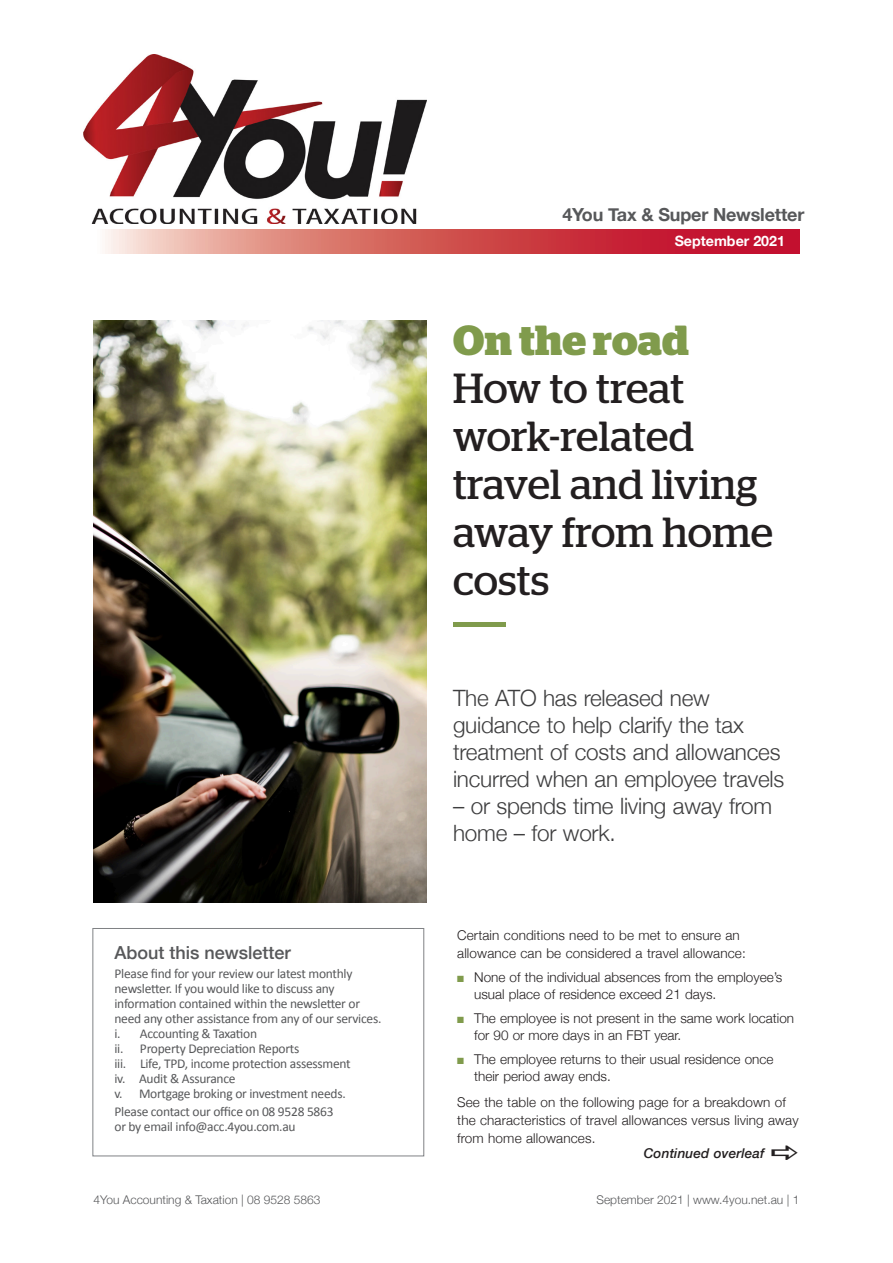
<style>
.page{position:relative;width:893px;height:1263px;background:#fff}
.page>*{position:absolute;margin:0;border:0;box-sizing:border-box;transform-origin:0 0}
.t1{font:42px/48px "Stag";letter-spacing:.005em;color:#231f20}
.t2{font:700 42px "Stag";letter-spacing:.005em;color:#809b4c}
.t3{font:300 22.5px/27px "Helvetica Neue";letter-spacing:-.01em;color:#3e3e3f}
.t4{font:700 18px "Helvetica Neue";letter-spacing:-.01em;color:#57585a}
.t5{font:500 18px "Helvetica Neue";color:#57585a}
.t6{font:700 14.25px "Helvetica Neue";color:#fff}
.t7{font:300 13.5px/18px "Helvetica Neue";color:#231f20}
.t8{font:13.5px/15px "Calibri";letter-spacing:-.02em;color:#57585a}
.t9{font:italic 500 13.5px "Helvetica Neue";letter-spacing:.01em;color:#231f20}
.t10{font:300 12px "Helvetica Neue";color:#57585a}
.s1{color:#809b4c}
</style>
<div class="page">
<hr style="left:453px;top:622px;width:53px;height:4px;background:#809b4c">
<img style="left:93px;top:321px;width:334px;height:582px">
<svg style="left:105px;top:230px;width:694px;height:23px;background:#d45d61"></svg>
<div style="left:92px;top:928px;width:332px;height:228px;border:1px solid #808285"></div>
<img style="left:84px;top:54px;width:342px;height:170px">
<h3 class="t4" style="left:562px;top:201px;width:244px">4You Tax &amp; Super Newsletter</h3>
<p class="t6" style="left:675px;top:229px;width:112px">September 2021</p>
<h1 class="t2" style="left:453px;top:315px;width:238px">On the road</h1>
<h1 class="t1" style="left:453px;top:363px;width:321px">How to treat work-related travel and living away from home costs</h1>
<h3 class="t5" style="left:114px;top:938px;width:178px">About this newsletter</h3>
<p class="t8" style="left:114px;top:966px;width:268px">Please find for your review our latest monthly newsletter. If you would like to discuss any information contained within the newsletter or need any other assistance from any of our services. i. Accounting &amp; Taxation<br>ii. Property Depreciation Reports<br>iii. Life, TPD, income protection assessment<br>iv. Audit &amp; Assurance<br>v. Mortgage broking or investment needs.</p>
<p class="t8" style="left:114px;top:1103px;width:221px">Please contact our office on 08 9528 5863 or by email info@acc.4you.com.au</p>
<h2 class="t3" style="left:453px;top:683px;width:333px">The ATO has released new guidance to help clarify the tax treatment of costs and allowances incurred when an employee travels</h2>
<h2 class="t3" style="left:453px;top:791px;width:321px">– or spends time living away from home – for work.</h2>
<p class="t7" style="left:457px;top:925px;width:290px">Certain conditions need to be met to ensure an allowance can be considered a travel allowance:</p>
<p class="t7" style="left:474px;top:967px;width:310px;line-height:17.2px;text-indent:-17px"><span class="s1">■</span> None of the individual absences from the employee’s usual place of residence exceed 21 days.</p>
<p class="t7" style="left:474px;top:1008px;width:321px;line-height:17.2px;text-indent:-17px"><span class="s1">■</span> The employee is not present in the same work location for 90 or more days in an FBT year.</p>
<p class="t7" style="left:474px;top:1049px;width:301px;line-height:17.2px;text-indent:-17px"><span class="s1">■</span> The employee returns to their usual residence once their period away ends.</p>
<p class="t7" style="left:457px;top:1092px;width:343px">See the table on the following page for a breakdown of the characteristics of travel allowances versus living away from home allowances.</p>
<p class="t9" style="left:644px;top:1141px;width:122px">Continued overleaf</p>
<p class="t10" style="left:94px;top:1190px;width:229px">4You Accounting &amp; Taxation | 08 9528 5863</p>
<p class="t10" style="left:596px;top:1190px;width:204px">September 2021 | www.4you.net.au | 1</p>
</div>
